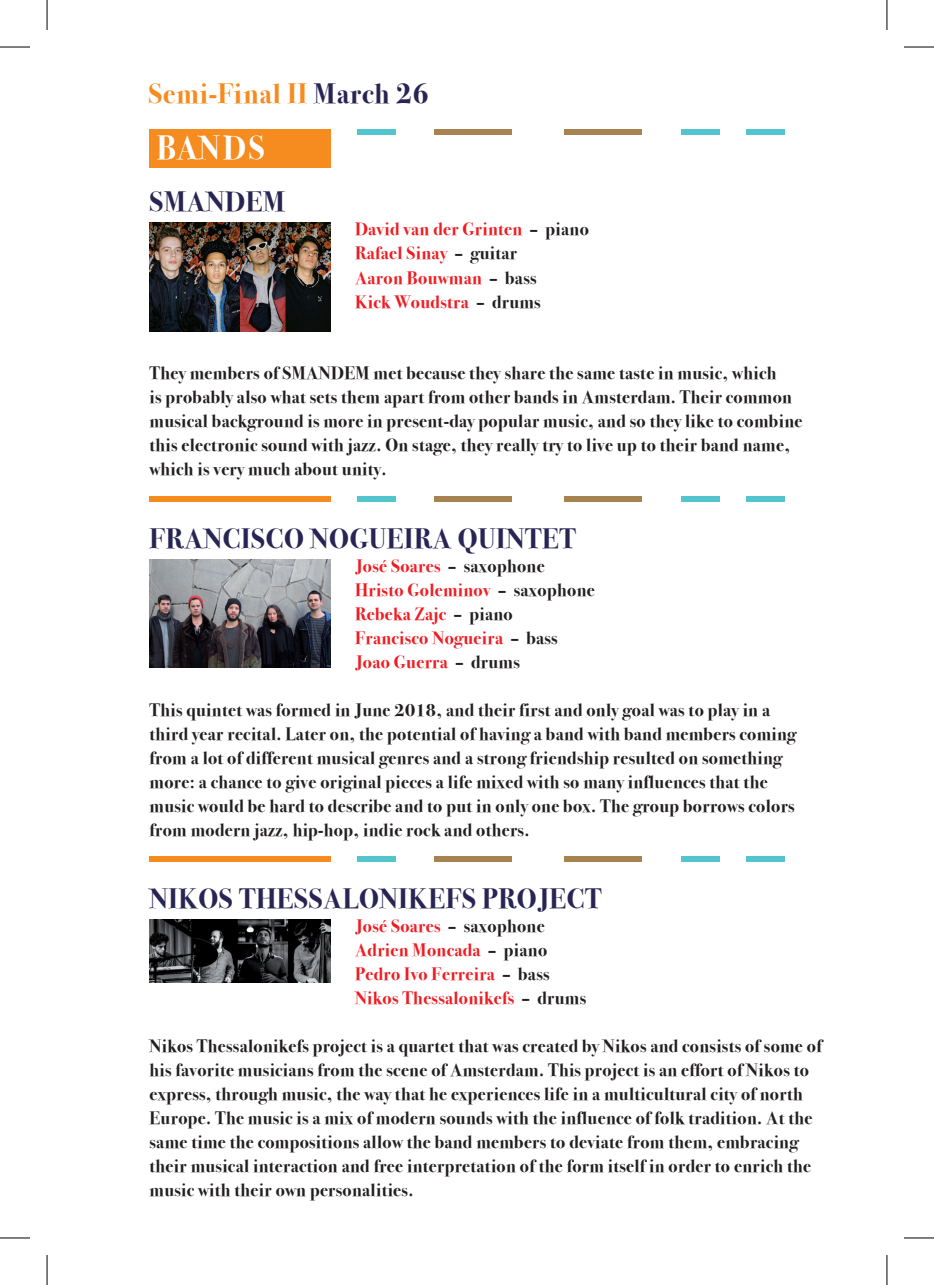
<style>
.page{position:relative;width:934px;height:1285px;background:#fff}
.page>*{position:absolute;margin:0;border:0;box-sizing:border-box;transform-origin:0 0}
.t1{font:33.6px "Bodoni Svty Two ITCTT Bold";letter-spacing:.05em;color:#fff;scale:.95 1}
.t2{font:28px "Bodoni Svty Two ITCTT Bold";letter-spacing:.02em;color:#282554}
.t3{font:28px "Bodoni Svty Two ITCTT Bold";letter-spacing:.03em;color:#f68b1f}
.t4{font:18px/24px "Bodoni Svty Two ITCTT Bold";letter-spacing:.02em;color:#231f20}
.t5{font:18px/24px "Bodoni Svty Two ITCTT Bold";letter-spacing:.02em;color:#ee1d23}
.s1{color:#282554}
.s2{font-size:29.4px;color:#282554}
.s3{color:#231f20}
</style>
<div class="page">
<div style="left:149px;top:129px;width:182px;height:39px;background:#f68b1f"></div>
<div style="left:434px;top:129px;width:78px;height:6px;background:#a78350"></div>
<div style="left:564px;top:129px;width:77px;height:6px;background:#a78350"></div>
<div style="left:680px;top:129px;width:39px;height:6px;background:#54c5cf"></div>
<div style="left:356px;top:129px;width:39px;height:6px;background:#54c5cf"></div>
<div style="left:745px;top:129px;width:39px;height:6px;background:#54c5cf"></div>
<img style="left:149px;top:223px;width:182px;height:108px">
<img style="left:149px;top:559px;width:182px;height:108px">
<img style="left:149px;top:919px;width:182px;height:63px">
<div style="left:149px;top:496px;width:182px;height:5px;background:#f68b1f"></div>
<div style="left:434px;top:496px;width:78px;height:5px;background:#a78350"></div>
<div style="left:564px;top:496px;width:77px;height:5px;background:#a78350"></div>
<div style="left:680px;top:496px;width:39px;height:5px;background:#54c5cf"></div>
<div style="left:356px;top:496px;width:39px;height:5px;background:#54c5cf"></div>
<div style="left:745px;top:496px;width:39px;height:5px;background:#54c5cf"></div>
<div style="left:149px;top:856px;width:182px;height:5px;background:#f68b1f"></div>
<div style="left:434px;top:856px;width:78px;height:5px;background:#a78350"></div>
<div style="left:564px;top:856px;width:77px;height:5px;background:#a78350"></div>
<div style="left:680px;top:856px;width:39px;height:5px;background:#54c5cf"></div>
<div style="left:356px;top:856px;width:39px;height:5px;background:#54c5cf"></div>
<div style="left:745px;top:856px;width:39px;height:5px;background:#54c5cf"></div>
<hr style="left:0;top:47px;width:30px;height:1px;background:#000">
<hr style="left:903px;top:47px;width:30px;height:1px;background:#000">
<hr style="left:0;top:1237px;width:30px;height:1px;background:#000">
<hr style="left:903px;top:1237px;width:30px;height:1px;background:#000">
<hr style="left:47px;top:0;width:1px;height:30px;background:#000">
<hr style="left:47px;top:1255px;width:1px;height:30px;background:#000">
<hr style="left:886px;top:0;width:1px;height:30px;background:#000">
<hr style="left:886px;top:1255px;width:1px;height:30px;background:#000">
<h2 class="t3" style="left:148px;top:77px;width:281px">Semi-Final II <span class="s1">March</span> <span class="s2">26</span></h2>
<h1 class="t1" style="left:157px;top:128px;width:115px">BANDS</h1>
<h2 class="t2" style="left:149px;top:186px;width:137px">SMANDEM</h2>
<p class="t5" style="left:355px;top:218px;width:235px">David van der Grinten <span class="s3">– piano<br></span>Rafael Sinay <span class="s3">– guitar<br></span>Aaron Bouwman <span class="s3">– bass<br></span>Kick Woudstra <span class="s3">– drums</span></p>
<p class="t4" style="left:149px;top:362px;width:654px">They members of SMANDEM met because they share the same taste in music, which<br>is probably also what sets them apart from other bands in Amsterdam. Their common musical background is more in present-day popular music, and so they like to combine this electronic sound with jazz. On stage, they really try to live up to their band name, which is very much about unity.</p>
<h2 class="t2" style="left:149px;top:522px;width:427px">FRANCISCO NOGUEIRA QUINTET</h2>
<p class="t5" style="left:355px;top:554px;width:241px">José Soares <span class="s3">– saxophone<br></span>Hristo Goleminov <span class="s3">– saxophone<br></span>Rebeka Zajc <span class="s3">– piano<br></span>Francisco Nogueira <span class="s3">– bass<br></span>Joao Guerra <span class="s3">– drums</span></p>
<p class="t4" style="left:149px;top:697px;width:648px">This quintet was formed in June 2018, and their first and only goal was to play in a third year recital. Later on, the potential of having a band with band members coming from a lot of different musical genres and a strong friendship resulted on something more: a chance to give original pieces a life mixed with so many influences that the music would be hard to describe and to put in only one box. The group borrows colors from modern jazz, hip-hop, indie rock and others.</p>
<h2 class="t2" style="left:149px;top:882px;width:453px">NIKOS THESSALONIKEFS PROJECT</h2>
<p class="t5" style="left:355px;top:914px;width:232px">José Soares <span class="s3">– saxophone<br></span>Adrien Moncada <span class="s3">– piano<br></span>Pedro Ivo Ferreira <span class="s3">– bass<br></span>Nikos Thessalonikefs <span class="s3">– drums</span></p>
<p class="t4" style="left:149px;top:1033px;width:673px">Nikos Thessalonikefs project is a quartet that was created by Nikos and consists of some of his favorite musicians from the scene of Amsterdam. This project is an effort of Nikos to express, through music, the way that he experiences life in a multicultural city of north Europe. The music is a mix of modern sounds with the influence of folk tradition. At the same time the compositions allow the band members to deviate from them, embracing their musical interaction and free interpretation of the form itself in order to enrich the music with their own personalities.</p>
</div>
